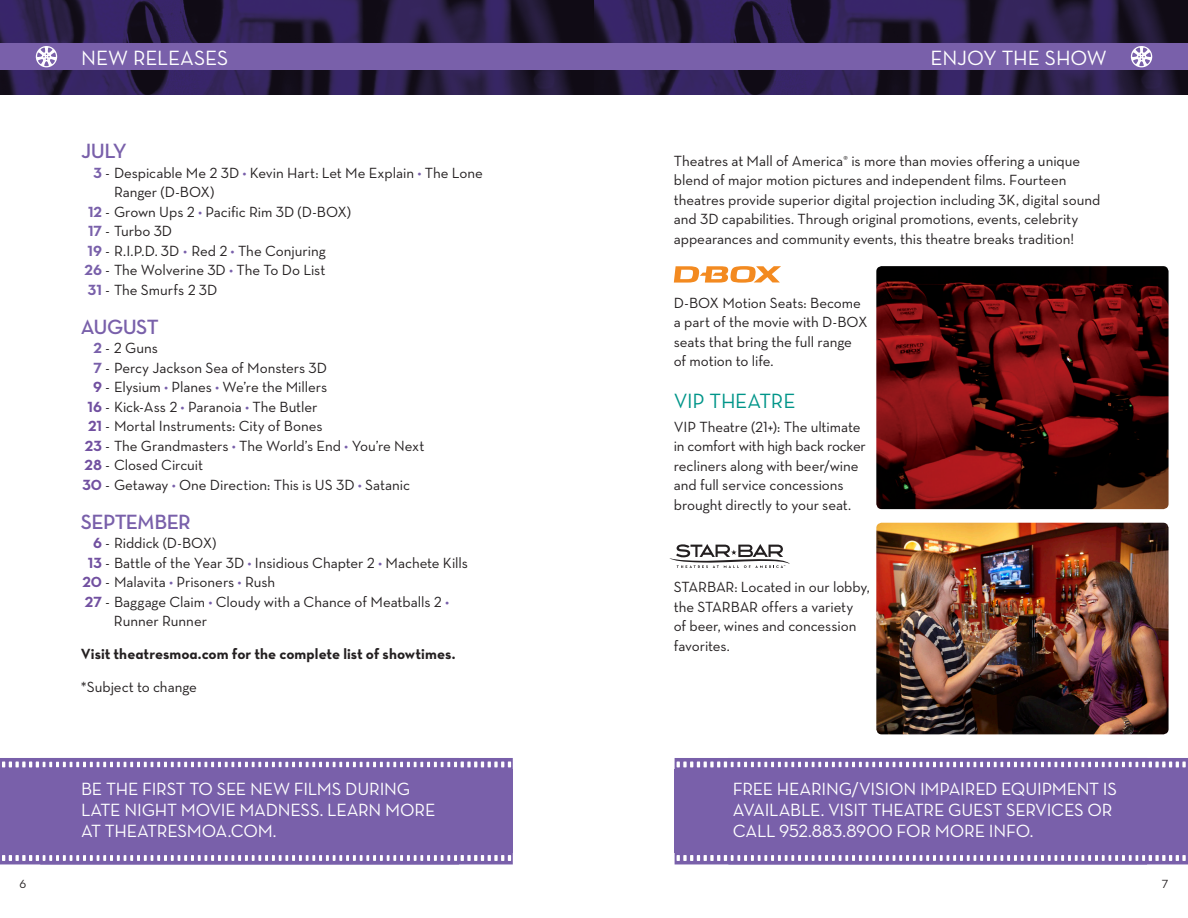
<style>
.page{position:relative;width:1188px;height:918px;background:#fff}
.page>*{position:absolute;margin:0;border:0;box-sizing:border-box;transform-origin:0 0}
.t1{font:21px "Neutra Text";letter-spacing:-.005em;color:#fff}
.t2{font:21px "Neutra Text Demi Alt";letter-spacing:-.035em;color:#7960aa}
.t3{font:21px "Neutra Text";letter-spacing:-.01em;color:#009589}
.t4{font:18px/21px "Neutra Text Book SC";letter-spacing:-.015em;color:#fff}
.t5{font:15px/19.5px "Neutra Text";letter-spacing:-.005em;color:#231f20}
.t6{font:15px "Neutra Text Bold Alt";color:#231f20}
.t7{font:12px "Neutra Text Book Alt";color:#231f20}
.s1{font-family:"Neutra Text Bold Alt";color:#7960aa}
.s2{font-family:"Neutra Text Book Alt"}
.s3{color:#7960aa}
.s4{font-family:"Neutra Text Bold Alt";color:#7150a0}
</style>
<div class="page">
<img style="left:594px;top:0;width:594px;height:94px">
<svg style="left:0;top:0;width:594px;height:94px;background:#281c44"></svg>
<div style="left:594px;top:43px;width:594px;height:27px;background:#7960aa"></div>
<div style="left:0;top:43px;width:594px;height:27px;background:#7960aa"></div>
<svg style="left:1131px;top:46px;width:21px;height:21px"></svg>
<svg style="left:36px;top:46px;width:21px;height:21px"></svg>
<div style="left:0;top:769px;width:459px;height:83px;background:#7960aa"></div>
<div style="left:675px;top:769px;width:472px;height:83px;background:#7960aa"></div>
<div style="left:40px;top:769px;width:473px;height:83px;background:#7960aa"></div>
<svg style="left:0;top:758px;width:513px;height:11px"></svg>
<svg style="left:0;top:852px;width:513px;height:12px"></svg>
<div style="left:728px;top:769px;width:460px;height:83px;background:#7960aa"></div>
<svg style="left:675px;top:758px;width:513px;height:11px"></svg>
<svg style="left:675px;top:852px;width:513px;height:12px"></svg>
<img style="left:876px;top:266px;width:293px;height:243px">
<img style="left:876px;top:523px;width:293px;height:211px">
<svg style="left:674px;top:266px;width:107px;height:17px"></svg>
<svg style="left:670px;top:544px;width:120px;height:24px"></svg>
<p class="t1" style="left:81px;top:45px;width:149px">NEW RELEASES</p>
<p class="t1" style="left:931px;top:45px;width:178px">ENJOY THE SHOW</p>
<p class="t2" style="left:81px;top:138px;width:47px">JULY</p>
<p class="t5" style="left:94px;top:163px;width:391px"><span class="s1">3</span> - Despicable Me <span class="s2">2 3</span>D <span class="s3">•</span> Kevin Hart: Let Me Explain <span class="s3">•</span> The Lone</p>
<p class="t5" style="left:114px;top:182px;width:102px">Ranger (D-BOX)</p>
<p class="t5" style="left:88px;top:202px;width:265px"><span class="s1">12</span> - Grown Ups <span class="s2">2</span> <span class="s3">•</span> Pacific Rim <span class="s2">3</span>D (D-BOX)</p>
<p class="t5" style="left:88px;top:221px;width:86px"><span class="s1">17</span> - Turbo <span class="s2">3</span>D</p>
<p class="t5" style="left:88px;top:241px;width:240px"><span class="s1">19</span> - R.I.P.D. <span class="s2">3</span>D <span class="s3">•</span> Red <span class="s2">2</span> <span class="s3">•</span> The Conjuring</p>
<p class="t5" style="left:85px;top:260px;width:242px"><span class="s1">26</span> - The Wolverine <span class="s2">3</span>D <span class="s3">•</span> The To Do List</p>
<p class="t5" style="left:88px;top:280px;width:131px"><span class="s1">31</span> - The Smurfs <span class="s2">2 3</span>D</p>
<p class="t2" style="left:81px;top:314px;width:79px">AUGUST</p>
<p class="t5" style="left:94px;top:338px;width:66px"><span class="s1">2</span> - <span class="s2">2</span> Guns</p>
<p class="t5" style="left:94px;top:358px;width:235px"><span class="s1">7</span> - Percy Jackson Sea of Monsters <span class="s2">3</span>D</p>
<p class="t5" style="left:93px;top:377px;width:236px"><span class="s4">9</span> - Elysium <span class="s3">•</span> Planes <span class="s3">•</span> We’re the Millers</p>
<p class="t5" style="left:88px;top:397px;width:232px"><span class="s4">16</span> - Kick-Ass <span class="s2">2</span> <span class="s3">•</span> Paranoia <span class="s3">•</span> The Butler</p>
<p class="t5" style="left:88px;top:416px;width:236px"><span class="s4">21</span> - Mortal Instruments: City of Bones</p>
<p class="t5" style="left:85px;top:436px;width:341px"><span class="s4">23</span> - The Grandmasters <span class="s3">•</span> The World’s End <span class="s3">•</span> You’re Next</p>
<p class="t5" style="left:85px;top:455px;width:120px"><span class="s4">28</span> - Closed Circuit</p>
<p class="t5" style="left:82px;top:475px;width:329px"><span class="s4">30</span> - Getaway <span class="s3">•</span> One Direction: This is US <span class="s2">3</span>D <span class="s3">•</span> Satanic</p>
<p class="t2" style="left:81px;top:509px;width:112px">SEPTEMBER</p>
<p class="t5" style="left:93px;top:533px;width:125px"><span class="s4">6</span> - Riddick (D-BOX)</p>
<p class="t5" style="left:88px;top:553px;width:382px"><span class="s4">13</span> - Battle of the Year <span class="s2">3</span>D <span class="s3">•</span> Insidious Chapter <span class="s2">2</span> <span class="s3">•</span> Machete Kills</p>
<p class="t5" style="left:82px;top:572px;width:195px"><span class="s4">20</span> - Malavita <span class="s3">•</span> Prisoners <span class="s3">•</span> Rush</p>
<p class="t5" style="left:114px;top:592px;width:337px;text-indent:-29px"><span class="s4">27</span> - Baggage Claim <span class="s3">•</span> Cloudy with a Chance of Meatballs <span class="s2">2</span> <span class="s3">•<br></span>Runner Runner</p>
<p class="t6" style="left:81px;top:645px;width:376px">Visit theatresmoa.com for the complete list of showtimes.</p>
<p class="t5" style="left:81px;top:677px;width:117px">*Subject to change</p>
<p class="t4" style="left:81px;top:779px;width:331px">BE THE FIRST TO SEE NEW FILMS DURING</p>
<p class="t4" style="left:81px;top:800px;width:356px">LATE NIGHT MOVIE MADNESS. LEARN MORE</p>
<p class="t4" style="left:81px;top:821px;width:197px">AT THEATRESMOA.COM.</p>
<p class="t5" style="left:674px;top:151px;width:428px">Theatres at Mall of America<sup>®</sup> is more than movies offering a unique blend of major motion pictures and independent films. Fourteen theatres provide superior digital projection including <span class="s2">3</span>K, digital sound and <span class="s2">3</span>D capabilities. Through original promotions, events, celebrity appearances and community events, this theatre breaks tradition!</p>
<p class="t5" style="left:674px;top:292px;width:189px">D-BOX Motion Seats: Become</p>
<p class="t5" style="left:674px;top:312px;width:195px">a part of the movie with D-BOX</p>
<p class="t5" style="left:674px;top:331px;width:180px">seats that bring the full range</p>
<p class="t5" style="left:674px;top:351px;width:101px">of motion to life.</p>
<p class="t3" style="left:674px;top:388px;width:123px">VIP THEATRE</p>
<p class="t5" style="left:674px;top:417px;width:188px">VIP Theatre (<span class="s2">21</span>+): The ultimate</p>
<p class="t5" style="left:674px;top:436px;width:194px">in comfort with high back rocker recliners along with beer/wine and full service concessions brought directly to your seat.</p>
<p class="t5" style="left:674px;top:577px;width:198px">STARBAR: Located in our lobby, the STARBAR offers a variety<br>of beer, wines and concession favorites.</p>
<p class="t4" style="left:733px;top:779px;width:386px">FREE HEARING/VISION IMPAIRED EQUIPMENT IS<br>AVAILABLE. VISIT THEATRE GUEST SERVICES OR<br>CALL <span class="s2">952.883.8900</span> FOR MORE INFO.</p>
<p class="t7" style="left:20px;top:877px;width:8px">6</p>
<p class="t7" style="left:1162px;top:877px;width:8px">7</p>
</div>
